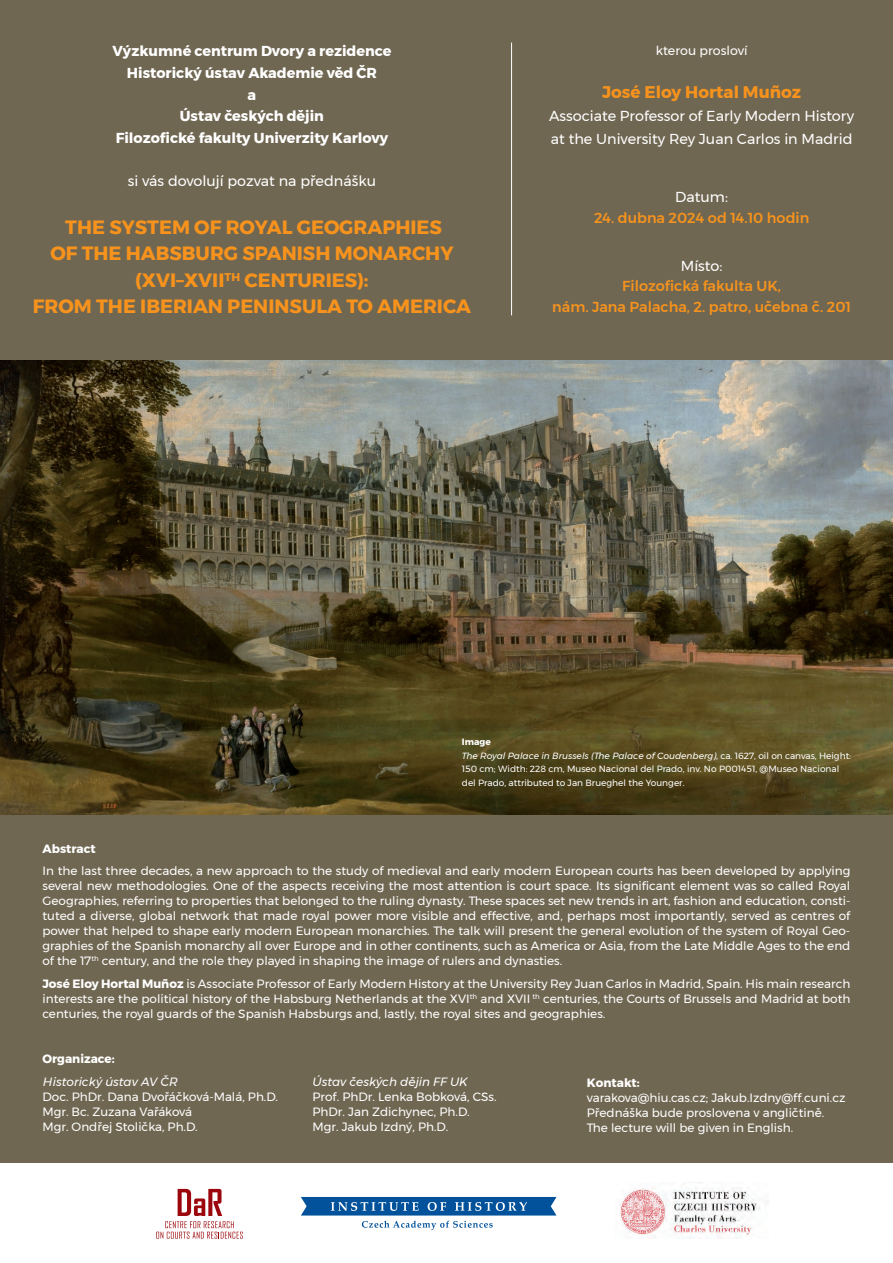
<style>
.page{position:relative;width:893px;height:1263px;background:#fff}
.page>*{position:absolute;margin:0;border:0;box-sizing:border-box;transform-origin:0 0}
.t1{font:700 19.2px/26.4px "Montserrat";color:#f7931d;text-align:center}
.t2{font:700 16.8px "Montserrat";color:#f7931d}
.t3{font:14.4px/22.8px "Montserrat";color:#fff}
.t4{font:700 14.4px/21.6px "Montserrat";color:#fff;text-align:center}
.t5{font:500 14.4px/20.4px "Montserrat";color:#f7931d;text-align:center}
.t6{font:12.6px "Montserrat";color:#fff}
.t7{font:12px/15px "Montserrat";color:#fff;text-align:justify}
.t8{font:italic 12px "Montserrat";color:#fff}
.t9{font:700 12px "Montserrat";color:#fff}
.t10{font:9px/13.5px "Montserrat";color:#fff}
.s1{font-weight:700}
.s2{font-style:italic}
</style>
<div class="page">
<div style="left:0;top:0;width:893px;height:1162px;background:#706752"></div>
<img style="left:620px;top:1182px;width:140px;height:56px">
<svg style="left:156px;top:1189px;width:87px;height:49px"></svg>
<svg style="left:301px;top:1197px;width:255px;height:18px"></svg>
<svg style="left:362px;top:1221px;width:131px;height:9px"></svg>
<img style="left:0;top:360px;width:893px;height:455px">
<hr style="left:511px;top:43px;width:1px;height:272px;background:#fff">
<p class="t4" style="left:113px;top:41px;width:280px">Výzkumné centrum Dvory a rezidence<br>Historický ústav Akademie věd ČR<br>a<br>Ústav českých dějin<br>Filozofické fakulty Univerzity Karlovy</p>
<p class="t3" style="left:128px;top:169px;width:250px">si vás dovolují pozvat na přednášku</p>
<h1 class="t1" style="left:33px;top:214px;width:440px">THE SYSTEM OF ROYAL GEOGRAPHIES<br>OF THE HABSBURG SPANISH MONARCHY (XVI–XVII<sup>TH</sup> CENTURIES):<br>FROM THE IBERIAN PENINSULA TO AMERICA</h1>
<p class="t6" style="left:656px;top:41px;width:93px">kterou prosloví</p>
<h2 class="t2" style="left:602px;top:78px;width:201px">José Eloy Hortal Muñoz</h2>
<p class="t3" style="left:549px;top:104px;width:307px">Associate Professor of Early Modern History at the University Rey Juan Carlos in Madrid</p>
<p class="t3" style="left:675px;top:186px;width:54px">Datum:</p>
<p class="t5" style="left:594px;top:207px;width:217px">24. dubna 2024 od 14.10 hodin</p>
<p class="t3" style="left:681px;top:254px;width:43px">Místo:</p>
<p class="t5" style="left:552px;top:276px;width:300px">Filozofická fakulta UK,<br>nám. Jana Palacha, 2. patro, učebna č. 201</p>
<p class="t10" style="left:462px;top:735px;width:391px"><span class="s1">Image<br></span><span class="s2">The Royal Palace in Brussels (The Palace of Coudenberg)</span>, ca. 1627, oil on canvas, Height:<br>150 cm; Width: 228 cm, Museo Nacional del Prado, inv. No P001451, @Museo Nacional del Prado, attributed to Jan Brueghel the Younger.</p>
<p class="t9" style="left:43px;top:839px;width:55px">Abstract</p>
<p class="t7" style="left:43px;top:863px;width:809px">In the last three decades, a new approach to the study of medieval and early modern European courts has been developed by applying several new methodologies. One of the aspects receiving the most attention is court space. Its significant element was so called Royal Geographies, referring to properties that belonged to the ruling dynasty. These spaces set new trends in art, fashion and education, consti&shy;tuted a diverse, global network that made royal power more visible and effective, and, perhaps most importantly, served as centres of power that helped to shape early modern European monarchies. The talk will present the general evolution of the system of Royal Geo&shy;graphies of the Spanish monarchy all over Europe and in other continents, such as America or Asia, from the Late Middle Ages to the end of the 17<sup>th</sup> century, and the role they played in shaping the image of rulers and dynasties.</p>
<p class="t7" style="left:43px;top:976px;width:809px"><span class="s1">José Eloy Hortal Muñoz</span> is Associate Professor of Early Modern History at the University Rey Juan Carlos in Madrid, Spain. His main research interests are the political history of the Habsburg Netherlands at the XVI<sup>th</sup> and XVII <sup>th</sup> centuries, the Courts of Brussels and Madrid at both centuries, the royal guards of the Spanish Habsburgs and, lastly, the royal sites and geographies.</p>
<p class="t9" style="left:43px;top:1049px;width:74px">Organizace:</p>
<p class="t8" style="left:43px;top:1072px;width:137px">Historický ústav AV ČR</p>
<p class="t8" style="left:313px;top:1072px;width:157px">Ústav českých dějin FF UK</p>
<p class="t7" style="left:43px;top:1088px;width:237px">Doc. PhDr. Dana Dvořáčková-Malá, Ph.D.</p>
<p class="t7" style="left:313px;top:1088px;width:185px">Prof. PhDr. Lenka Bobková, CSs.</p>
<p class="t7" style="left:43px;top:1103px;width:151px">Mgr. Bc. Zuzana Vařáková</p>
<p class="t7" style="left:313px;top:1103px;width:159px">PhDr. Jan Zdichynec, Ph.D.</p>
<p class="t7" style="left:43px;top:1118px;width:157px">Mgr. Ondřej Stolička, Ph.D.</p>
<p class="t7" style="left:313px;top:1118px;width:137px">Mgr. Jakub Izdný, Ph.D.</p>
<p class="t9" style="left:587px;top:1073px;width:54px">Kontakt:</p>
<p class="t7" style="left:587px;top:1090px;width:260px;text-align:left">varakova@hiu.cas.cz; Jakub.Izdny@ff.cuni.cz<br>Přednáška bude proslovena v angličtině.<br>The lecture will be given in English.</p>
</div>
